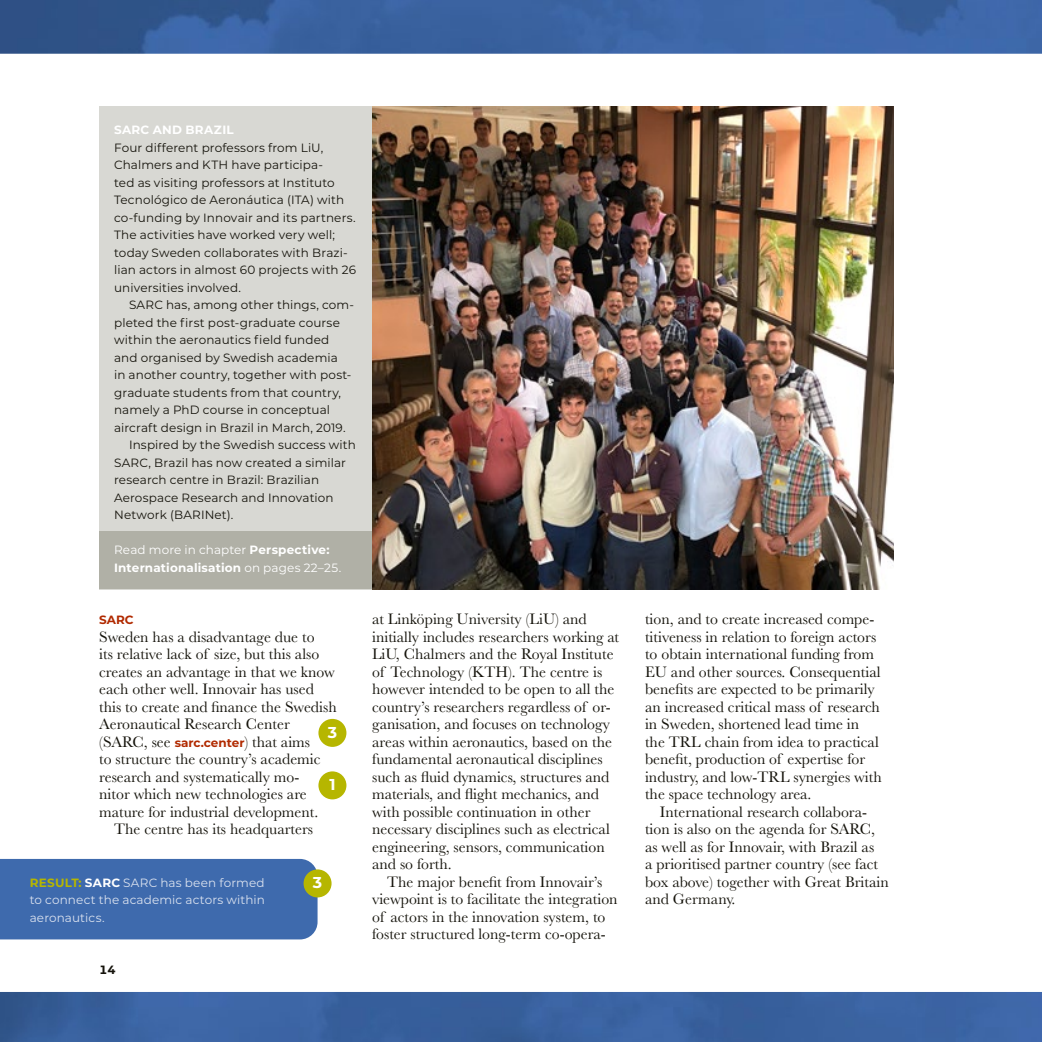
<style>
.page{position:relative;width:1042px;height:1042px;background:#fff}
.page>*{position:absolute;margin:0;border:0;box-sizing:border-box;transform-origin:0 0}
.t1{font:15.75px/17.5px "Baskerville";color:#15130b}
.t2{font:700 15.75px "Montserrat";color:#fff}
.t3{font:11.9px/17.5px "Montserrat";letter-spacing:.01em;color:#15130b}
.t4{font:700 11.9px/17.5px "Montserrat";letter-spacing:.015em;color:#fff}
.t5{font:11.9px/17.5px "Montserrat";letter-spacing:.01em;color:#dbe2ef;text-align:justify}
.t6{font:700 11.9px "Montserrat";color:#b12a00}
.t7{font:700 11.9px "Montserrat";color:#15130b}
.s1{font-weight:400}
.s2{font-family:"Montserrat";font-weight:700;font-size:11.9px;color:#b12a00}
.s3{font-weight:700;color:#b6b600}
.s4{font-weight:700;color:#fff}
</style>
<div class="page">
<img style="left:0;top:0;width:1042px;height:1042px">
<p class="t4" style="left:114px;top:121px;width:121px">SARC AND BRAZIL</p>
<p class="t3" style="left:114px;top:138px;width:243px">Four different professors from LiU, Chalmers and KTH have participa-<br>ted as visiting professors at Instituto Tecnológico de Aeronáutica (ITA) with co-funding by Innovair and its partners.<br>The activities have worked very well; today Sweden collaborates with Brazi&shy;lian actors in almost 60 projects with 26 universities involved.</p>
<p class="t3" style="left:129px;top:296px;width:227px">SARC has, among other things, com-</p>
<p class="t3" style="left:114px;top:313px;width:227px">pleted the first post-graduate course</p>
<p class="t3" style="left:114px;top:331px;width:217px">within the aeronautics field funded</p>
<p class="t3" style="left:114px;top:348px;width:225px">and organised by Swedish academia</p>
<p class="t3" style="left:114px;top:366px;width:239px">in another country, together with post-</p>
<p class="t3" style="left:114px;top:383px;width:228px">graduate students from that country,</p>
<p class="t3" style="left:114px;top:401px;width:217px">namely a PhD course in conceptual</p>
<p class="t3" style="left:114px;top:418px;width:233px">aircraft design in Brazil in March, 2019.</p>
<p class="t3" style="left:129px;top:436px;width:228px">Inspired by the Swedish success with</p>
<p class="t3" style="left:114px;top:453px;width:233px">SARC, Brazil has now created a similar</p>
<p class="t3" style="left:114px;top:471px;width:206px">research centre in Brazil: Brazilian</p>
<p class="t3" style="left:114px;top:488px;width:221px">Aerospace Research and Innovation</p>
<p class="t3" style="left:114px;top:506px;width:121px">Network (BARINet).</p>
<p class="t4" style="left:114px;top:541px;width:229px"><span class="s1">Read more in chapter</span> Perspective:<br>Internationalisation <span class="s1">on pages 22–25.</span></p>
<p class="t6" style="left:99px;top:611px;width:36px">SARC</p>
<p class="t1" style="left:99px;top:628px;width:239px">Sweden has a disadvantage due to<br>its relative lack of size, but this also creates an advantage in that we know each other well. Innovair has used this to create and finance the Swedish Aeronautical Research Center (SARC, see <span class="s2">sarc.center</span>) that aims<br>to structure the country’s academic research and systematically mo-<br>nitor which new technologies are mature for industrial development.</p>
<p class="t1" style="left:114px;top:821px;width:201px">The centre has its headquarters</p>
<p class="t2" style="left:328px;top:721px;width:11px">3</p>
<p class="t2" style="left:329px;top:773px;width:8px">1</p>
<p class="t5" style="left:30px;top:873px;width:237px"><span class="s3">RESULT:</span> <span class="s4">SARC</span> SARC has been formed to connect the academic actors within aeronautics.</p>
<p class="t2" style="left:313px;top:871px;width:11px">3</p>
<p class="t7" style="left:99px;top:961px;width:18px">14</p>
<p class="t1" style="left:372px;top:611px;width:249px">at Linköping University (LiU) and initially includes researchers working at LiU, Chalmers and the Royal Institute of Technology (KTH). The centre is however intended to be open to all the country’s researchers regardless of or&shy;ganisation, and focuses on technology areas within aeronautics, based on the fundamental aeronautical disciplines such as fluid dynamics, structures and materials, and flight mechanics, and with possible continuation in other necessary disciplines such as electrical engineering, sensors, communication and so forth.</p>
<p class="t1" style="left:372px;top:873px;width:247px;text-indent:15px">The major benefit from Innovair’s viewpoint is to facilitate the integration of actors in the innovation system, to foster structured long-term co-opera-</p>
<p class="t1" style="left:645px;top:611px;width:238px">tion, and to create increased compe&shy;titiveness in relation to foreign actors to obtain international funding from EU and other sources. Consequential benefits are expected to be primarily an increased critical mass of research in Sweden, shortened lead time in the TRL chain from idea to practical benefit, production of expertise for industry, and low-TRL synergies with the space technology area.</p>
<p class="t1" style="left:645px;top:803px;width:245px;text-indent:15px">International research collabora&shy;tion is also on the agenda for SARC, as well as for Innovair, with Brazil as<br>a prioritised partner country (see fact box above) together with Great Britain and Germany.</p>
</div>
